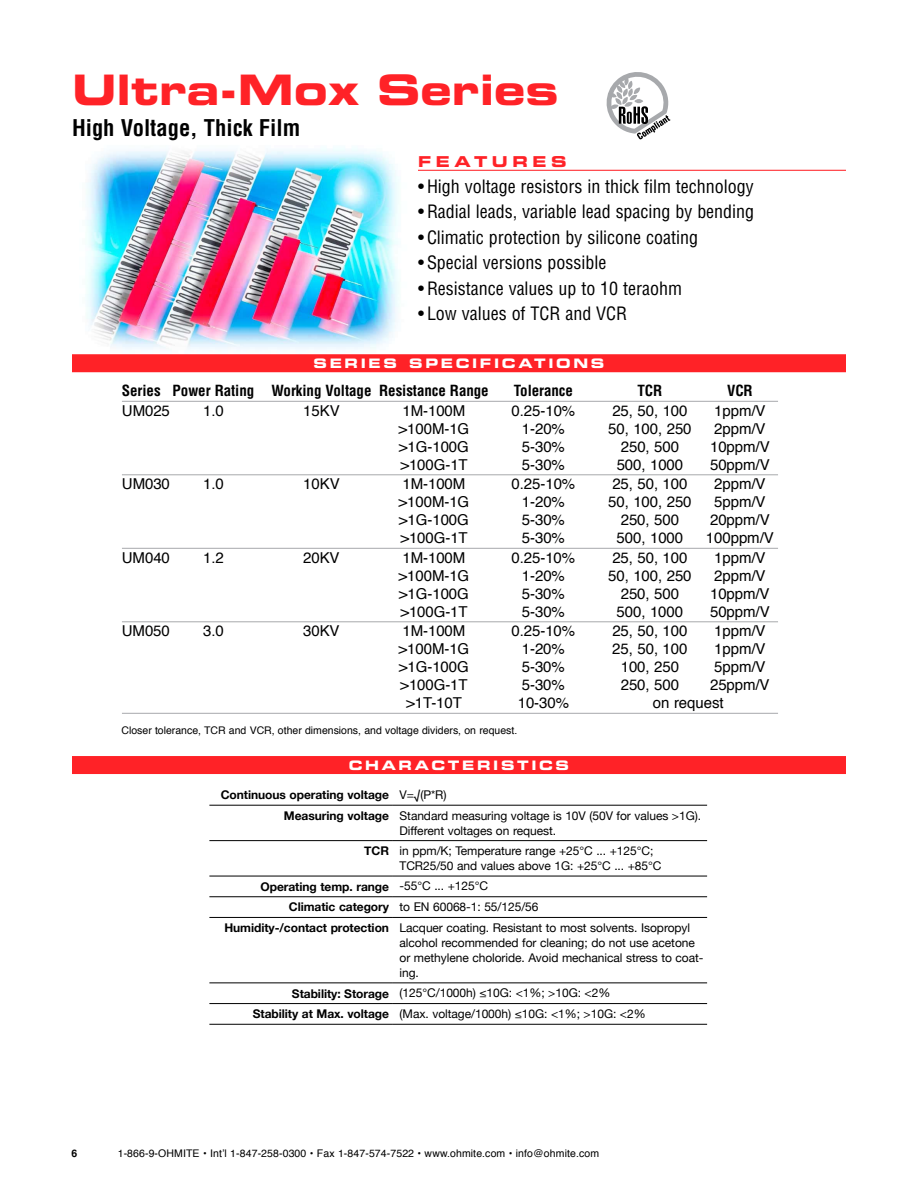
<style>
.page{position:relative;width:918px;height:1188px;background:#fff}
.page>*{position:absolute;margin:0;border:0;box-sizing:border-box;transform-origin:0 0}
.t1{font:42px "Eurostile Bold Extended Two";color:#ff2227}
.t2{font:700 condensed 22.5px "Helvetica";color:#000}
.t3{font:condensed 18px "Helvetica";color:#000}
.t4{font:15px "Helvetica";letter-spacing:-.005em;color:#000}
.t5{font:700 condensed 15px "Helvetica";letter-spacing:-.005em;color:#000}
.t6{font:15px "Eurostile Bold Extended Two";letter-spacing:.3em;color:#ff2227}
.t7{font:13.05px "Eurostile Bold Extended Two";letter-spacing:.2em;color:#fff}
.t8{font:12px/20.4px "Helvetica Neue";letter-spacing:-.005em;color:#000}
.t9{font:700 12px "Helvetica Neue";letter-spacing:-.005em;color:#000}
.t10{font:10.5px "Helvetica";color:#000}
.t11{font:700 10.5px "Helvetica";color:#000}
.s1{font-weight:700}
.s2{font-weight:400}
</style>
<div class="page">
<img style="left:86px;top:148px;width:313px;height:201px">
<hr style="left:209px;top:896px;width:183px;height:1px;background:#000">
<hr style="left:392px;top:896px;width:315px;height:1px;background:#000">
<hr style="left:209px;top:917px;width:183px;height:1px;background:#000">
<hr style="left:392px;top:917px;width:315px;height:1px;background:#000">
<hr style="left:209px;top:983px;width:183px;height:1px;background:#000">
<hr style="left:392px;top:983px;width:315px;height:1px;background:#000">
<hr style="left:209px;top:1003px;width:183px;height:1px;background:#000">
<hr style="left:392px;top:1003px;width:315px;height:1px;background:#000">
<hr style="left:209px;top:1024px;width:183px;height:1px;background:#000">
<hr style="left:392px;top:1024px;width:315px;height:1px;background:#000">
<hr style="left:209px;top:876px;width:183px;height:1px;background:#000">
<hr style="left:392px;top:876px;width:315px;height:1px;background:#000">
<hr style="left:209px;top:805px;width:183px;height:1px;background:#000">
<hr style="left:209px;top:840px;width:183px;height:1px;background:#000">
<hr style="left:392px;top:805px;width:315px;height:1px;background:#000">
<hr style="left:392px;top:840px;width:315px;height:1px;background:#000">
<svg style="left:607px;top:72px;width:63px;height:67px"></svg>
<hr style="left:418px;top:170px;width:428px;height:1px;background:#ff2227">
<div style="left:72px;top:354px;width:774px;height:18px;background:#ff2227"></div>
<div style="left:72px;top:756px;width:774px;height:18px;background:#ff2227"></div>
<hr style="left:122px;top:401px;width:656px;height:1px;background:#a7a9ac">
<hr style="left:122px;top:474px;width:656px;height:1px;background:#a7a9ac">
<hr style="left:122px;top:548px;width:656px;height:1px;background:#a7a9ac">
<hr style="left:122px;top:621px;width:656px;height:1px;background:#a7a9ac">
<hr style="left:122px;top:713px;width:656px;height:1px;background:#a7a9ac">
<h1 class="t1" style="left:72px;top:60px;width:488px">ULTRA-MOX SERIES</h1>
<h2 class="t2" style="left:72px;top:114px;width:230px">High Voltage, Thick Film</h2>
<p class="t6" style="left:418px;top:151px;width:146px">FEATU RES</p>
<p class="t3" style="left:418px;top:175px;width:337px">• High voltage resistors in thick film technology</p>
<p class="t3" style="left:418px;top:200px;width:338px">• Radial leads, variable lead spacing by bending</p>
<p class="t3" style="left:418px;top:226px;width:282px">• Climatic protection by silicone coating</p>
<p class="t3" style="left:418px;top:251px;width:190px">• Special versions possible</p>
<p class="t3" style="left:418px;top:277px;width:266px">• Resistance values up to 10 teraohm</p>
<p class="t3" style="left:418px;top:302px;width:211px">• Low values of TCR and VCR</p>
<p class="t7" style="left:314px;top:354px;width:289px">SERIES S PECIF ICATIONS</p>
<p class="t5" style="left:122px;top:382px;width:368px">Series Power Rating Working Voltage Resistance Range</p>
<p class="t5" style="left:514px;top:382px;width:61px">Tolerance</p>
<p class="t5" style="left:638px;top:382px;width:26px">TCR</p>
<p class="t5" style="left:727px;top:382px;width:27px">VCR</p>
<p class="t4" style="left:122px;top:399px;width:50px">UM025</p>
<p class="t4" style="left:203px;top:399px;width:22px">1.0</p>
<p class="t4" style="left:303px;top:399px;width:38px">15KV</p>
<p class="t4" style="left:403px;top:399px;width:64px">1M-100M</p>
<p class="t4" style="left:512px;top:399px;width:65px">0.25-10%</p>
<p class="t4" style="left:612px;top:399px;width:77px">25, 50, 100</p>
<p class="t4" style="left:714px;top:399px;width:53px">1ppm/V</p>
<p class="t4" style="left:399px;top:417px;width:72px">&gt;100M-1G</p>
<p class="t4" style="left:522px;top:417px;width:45px">1-20%</p>
<p class="t4" style="left:608px;top:417px;width:85px">50, 100, 250</p>
<p class="t4" style="left:714px;top:417px;width:53px">2ppm/V</p>
<p class="t4" style="left:399px;top:435px;width:71px">&gt;1G-100G</p>
<p class="t4" style="left:522px;top:435px;width:45px">5-30%</p>
<p class="t4" style="left:621px;top:435px;width:60px">250, 500</p>
<p class="t4" style="left:710px;top:435px;width:61px">10ppm/V</p>
<p class="t4" style="left:400px;top:453px;width:69px">&gt;100G-1T</p>
<p class="t4" style="left:522px;top:453px;width:45px">5-30%</p>
<p class="t4" style="left:617px;top:453px;width:68px">500, 1000</p>
<p class="t4" style="left:710px;top:453px;width:61px">50ppm/V</p>
<p class="t4" style="left:122px;top:473px;width:50px">UM030</p>
<p class="t4" style="left:203px;top:473px;width:22px">1.0</p>
<p class="t4" style="left:303px;top:473px;width:38px">10KV</p>
<p class="t4" style="left:402px;top:473px;width:64px">1M-100M</p>
<p class="t4" style="left:512px;top:473px;width:65px">0.25-10%</p>
<p class="t4" style="left:612px;top:473px;width:77px">25, 50, 100</p>
<p class="t4" style="left:714px;top:473px;width:53px">2ppm/V</p>
<p class="t4" style="left:399px;top:491px;width:72px">&gt;100M-1G</p>
<p class="t4" style="left:522px;top:491px;width:45px">1-20%</p>
<p class="t4" style="left:608px;top:491px;width:85px">50, 100, 250</p>
<p class="t4" style="left:714px;top:491px;width:53px">5ppm/V</p>
<p class="t4" style="left:399px;top:509px;width:71px">&gt;1G-100G</p>
<p class="t4" style="left:522px;top:509px;width:45px">5-30%</p>
<p class="t4" style="left:621px;top:509px;width:60px">250, 500</p>
<p class="t4" style="left:710px;top:509px;width:61px">20ppm/V</p>
<p class="t4" style="left:400px;top:527px;width:69px">&gt;100G-1T</p>
<p class="t4" style="left:522px;top:527px;width:45px">5-30%</p>
<p class="t4" style="left:617px;top:527px;width:68px">500, 1000</p>
<p class="t4" style="left:706px;top:527px;width:69px">100ppm/V</p>
<p class="t4" style="left:122px;top:546px;width:50px">UM040</p>
<p class="t4" style="left:203px;top:546px;width:22px">1.2</p>
<p class="t4" style="left:303px;top:546px;width:38px">20KV</p>
<p class="t4" style="left:402px;top:546px;width:64px">1M-100M</p>
<p class="t4" style="left:512px;top:546px;width:65px">0.25-10%</p>
<p class="t4" style="left:612px;top:546px;width:77px">25, 50, 100</p>
<p class="t4" style="left:714px;top:546px;width:53px">1ppm/V</p>
<p class="t4" style="left:399px;top:564px;width:72px">&gt;100M-1G</p>
<p class="t4" style="left:522px;top:564px;width:45px">1-20%</p>
<p class="t4" style="left:608px;top:564px;width:85px">50, 100, 250</p>
<p class="t4" style="left:714px;top:564px;width:53px">2ppm/V</p>
<p class="t4" style="left:399px;top:582px;width:71px">&gt;1G-100G</p>
<p class="t4" style="left:522px;top:582px;width:45px">5-30%</p>
<p class="t4" style="left:621px;top:582px;width:60px">250, 500</p>
<p class="t4" style="left:710px;top:582px;width:61px">10ppm/V</p>
<p class="t4" style="left:400px;top:600px;width:69px">&gt;100G-1T</p>
<p class="t4" style="left:522px;top:600px;width:45px">5-30%</p>
<p class="t4" style="left:617px;top:600px;width:68px">500, 1000</p>
<p class="t4" style="left:710px;top:600px;width:61px">50ppm/V</p>
<p class="t4" style="left:122px;top:620px;width:50px">UM050</p>
<p class="t4" style="left:203px;top:620px;width:22px">3.0</p>
<p class="t4" style="left:303px;top:620px;width:38px">30KV</p>
<p class="t4" style="left:402px;top:620px;width:64px">1M-100M</p>
<p class="t4" style="left:512px;top:620px;width:65px">0.25-10%</p>
<p class="t4" style="left:612px;top:620px;width:77px">25, 50, 100</p>
<p class="t4" style="left:714px;top:620px;width:53px">1ppm/V</p>
<p class="t4" style="left:399px;top:638px;width:72px">&gt;100M-1G</p>
<p class="t4" style="left:522px;top:638px;width:45px">1-20%</p>
<p class="t4" style="left:612px;top:638px;width:77px">25, 50, 100</p>
<p class="t4" style="left:714px;top:638px;width:53px">1ppm/V</p>
<p class="t4" style="left:399px;top:656px;width:71px">&gt;1G-100G</p>
<p class="t4" style="left:522px;top:656px;width:45px">5-30%</p>
<p class="t4" style="left:621px;top:656px;width:60px">100, 250</p>
<p class="t4" style="left:714px;top:656px;width:53px">5ppm/V</p>
<p class="t4" style="left:400px;top:674px;width:69px">&gt;100G-1T</p>
<p class="t4" style="left:522px;top:674px;width:45px">5-30%</p>
<p class="t4" style="left:621px;top:674px;width:60px">250, 500</p>
<p class="t4" style="left:710px;top:674px;width:61px">25ppm/V</p>
<p class="t4" style="left:406px;top:692px;width:57px">&gt;1T-10T</p>
<p class="t4" style="left:518px;top:692px;width:53px">10-30%</p>
<p class="t4" style="left:653px;top:692px;width:72px">on request</p>
<p class="t10" style="left:122px;top:722px;width:397px">Closer tolerance, TCR and VCR, other dimensions, and voltage dividers, on request.</p>
<p class="t7" style="left:349px;top:756px;width:219px">C HARACTERIS TICS</p>
<p class="t8" style="left:284px;top:785px;width:419px;text-indent:-63px"><span class="s1">Continuous operating voltage</span> V=√(P*R)<br><span class="s1">Measuring voltage</span> Standard measuring voltage is 10V (50V for values &gt;1G).</p>
<p class="t8" style="left:364px;top:821px;width:291px;text-indent:35px">Different voltages on request.<br><span class="s1">TCR</span> in ppm/K; Temperature range +25°C ... +125°C;</p>
<p class="t8" style="left:400px;top:856px;width:264px">TCR25/50 and values above 1G: +25°C ... +85°C</p>
<p class="t9" style="left:261px;top:877px;width:229px">Operating temp. range <span class="s2">-55°C ... +125°C</span></p>
<p class="t8" style="left:289px;top:897px;width:251px"><span class="s1">Climatic category</span> to EN 60068-1: 55/125/56</p>
<p class="t8" style="left:224px;top:918px;width:467px"><span class="s1">Humidity-/contact protection</span> Lacquer coating. Resistant to most solvents. Isopropyl</p>
<p class="t8" style="left:400px;top:936px;width:306px;line-height:15px">alcohol recommended for cleaning; do not use acetone or methylene choloride. Avoid mechanical stress to coat&shy;ing.</p>
<p class="t8" style="left:253px;top:983px;width:394px;text-align:center"><span class="s1">Stability: Storage</span> (125°C/1000h) ≤10G: &lt;1%; &gt;10G: &lt;2%<br><span class="s1">Stability at Max. voltage</span> (Max. voltage/1000h) ≤10G: &lt;1%; &gt;10G: &lt;2%</p>
<p class="t11" style="left:71px;top:1147px;width:7px">6</p>
<p class="t10" style="left:118px;top:1145px;width:483px">1-866-9-OHMITE • Int’l 1-847-258-0300 • Fax 1-847-574-7522 • www.ohmite.com • info@ohmite.com</p>
</div>
